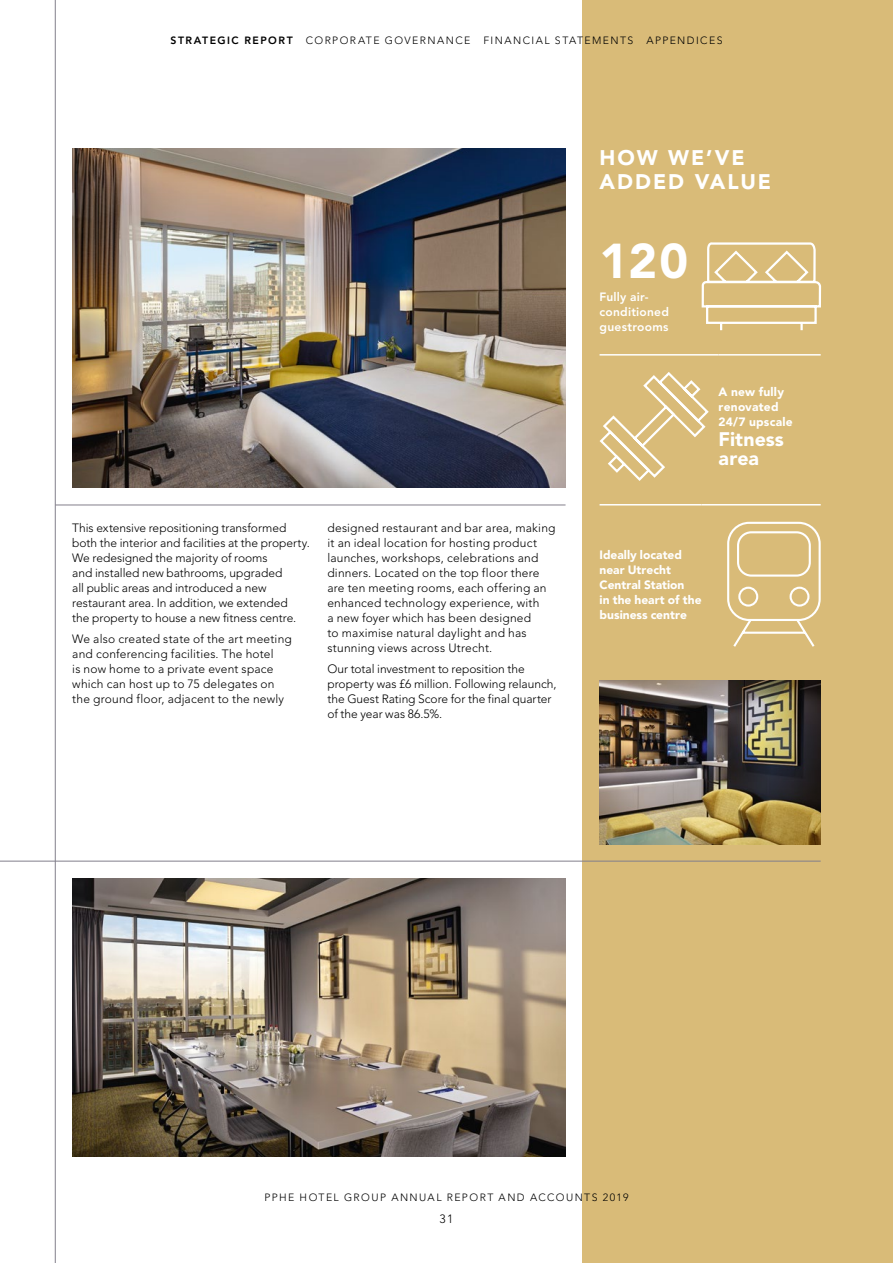
<style>
.page{position:relative;width:893px;height:1263px;background:#fff}
.page>*{position:absolute;margin:0;border:0;box-sizing:border-box;transform-origin:0 0}
.t1{font:900 48.45px "Avenir LT Std";color:#fff}
.t2{font:900 21px/24px "Avenir LT Std";letter-spacing:.095em;color:#fff}
.t3{font:900 19.5px/19.5px "Avenir LT Std";color:#fff}
.t4{font:300 12px/15px "Avenir LT Std";letter-spacing:.01em;color:#000}
.t5{font:900 12px/15px "Avenir LT Std";letter-spacing:.005em;color:#fff}
.t6{font:800 12px/15px "Avenir LT Std";letter-spacing:.02em;color:#fff}
.t7{font:300 10.5px "Avenir LT Std";letter-spacing:.135em;color:#000}
.s1{font-weight:800}
</style>
<div class="page">
<div style="left:582px;top:0;width:311px;height:1263px;background:#d9bb78"></div>
<hr style="left:0;top:861px;width:821px;height:1px;background:#827f8b">
<hr style="left:55px;top:0;width:1px;height:1263px;background:#827f8b">
<img style="left:72px;top:149px;width:494px;height:339px">
<img style="left:72px;top:878px;width:494px;height:279px">
<hr style="left:55px;top:505px;width:511px;height:1px;background:#827f8b">
<img style="left:600px;top:680px;width:221px;height:164px">
<svg style="left:701px;top:242px;width:121px;height:89px"></svg>
<hr style="left:600px;top:354px;width:119px;height:2px;background:#fff">
<hr style="left:719px;top:354px;width:102px;height:2px;background:#fff">
<svg style="left:599px;top:372px;width:110px;height:109px"></svg>
<hr style="left:600px;top:504px;width:102px;height:1px;background:#fff">
<hr style="left:702px;top:504px;width:119px;height:1px;background:#fff">
<svg style="left:727px;top:521px;width:94px;height:126px"></svg>
<p class="t7" style="left:170px;top:34px;width:554px"><span class="s1">STRATEGIC REPORT</span> CORPORATE GOVERNANCE FINANCIAL STATEMENTS APPENDICES</p>
<h2 class="t2" style="left:600px;top:145px;width:173px">HOW WE’VE<br>ADDED VALUE</h2>
<p class="t4" style="left:72px;top:521px;width:239px">This extensive repositioning transformed both the interior and facilities at the property.<br>We redesigned the majority of rooms<br>and installed new bathrooms, upgraded<br>all public areas and introduced a new restaurant area. In addition, we extended<br>the property to house a new fitness centre.</p>
<p class="t4" style="left:72px;top:632px;width:221px">We also created state of the art meeting and conferencing facilities. The hotel<br>is now home to a private event space which can host up to 75 delegates on the ground floor, adjacent to the newly</p>
<p class="t4" style="left:327px;top:521px;width:230px">designed restaurant and bar area, making it an ideal location for hosting product launches, workshops, celebrations and dinners. Located on the top floor there are ten meeting rooms, each offering an enhanced technology experience, with<br>a new foyer which has been designed<br>to maximise natural daylight and has stunning views across Utrecht.</p>
<p class="t4" style="left:327px;top:662px;width:230px">Our total investment to reposition the property was £6 million. Following relaunch, the Guest Rating Score for the final quarter of the year was 86.5%.</p>
<h1 class="t1" style="left:600px;top:232px;width:90px">120</h1>
<p class="t6" style="left:600px;top:289px;width:71px">Fully air&shy;conditioned guestrooms</p>
<p class="t5" style="left:719px;top:385px;width:76px">A new fully renovated<br>24/7 upscale</p>
<h3 class="t3" style="left:719px;top:429px;width:67px">Fitness area</h3>
<p class="t5" style="left:600px;top:547px;width:103px">Ideally located near Utrecht<br>Central Station<br>in the heart of the business centre</p>
<p class="t7" style="left:265px;top:1192px;width:365px">PPHE HOTEL GROUP ANNUAL REPORT AND ACCOUNTS 2019</p>
<p class="t4" style="left:440px;top:1211px;width:15px">31</p>
</div>
